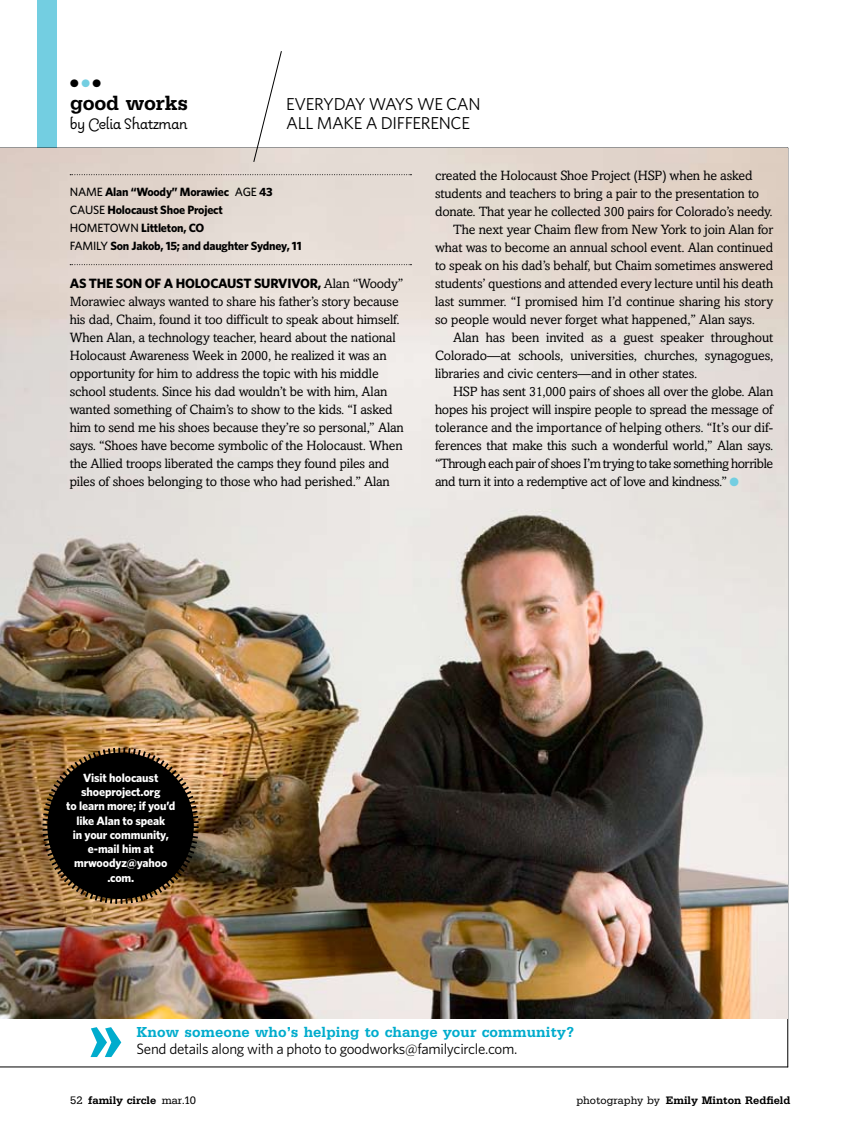
<style>
.page{position:relative;width:851px;height:1134px;background:#fff}
.page>*{position:absolute;margin:0;border:0;box-sizing:border-box;transform-origin:0 0}
.t1{font:500 21px "Serifa BEFOP";letter-spacing:-.01em;color:#000}
.t2{font:18px "Pauline";color:#000}
.t3{font:17.25px/19.5px "Whitney";letter-spacing:-.02em;color:#000}
.t4{font:15px "Whitney";letter-spacing:-.02em;color:#000}
.t5{font:500 15px "Serifa BEFOP";letter-spacing:.01em;color:#00accd}
.t6{font:13.5px/18px "Amasis MT Std";letter-spacing:-.015em;color:#000}
.t7{font:13.5px "Amasis MT Std";letter-spacing:-.04em;color:#000}
.t8{font:700 13.5px "Whitney";letter-spacing:-.015em;color:#000}
.t9{font:700 12px/18px "Whitney";letter-spacing:-.015em;color:#000}
.t10{font:700 12px/14.2px "Whitney";letter-spacing:-.01em;color:#fff;text-align:center}
.t11{font:500 11.25px "Serifa BEFOP";color:#000}
.t12{font:10.8px "Zapf Dingbats Std";color:#000}
.s1{color:#73cee1}
.s2{font-weight:500}
.s3{font-family:"Amasis MT Std";font-weight:400}
.s4{font-weight:400}
</style>
<div class="page">
<div style="left:37px;top:0;width:20px;height:148px;background:#73cee1"></div>
<hr style="left:0;top:1067px;width:788px;height:1px;background:#000">
<hr style="left:787px;top:148px;width:1px;height:919px;background:#000">
<img style="left:0;top:148px;width:787px;height:870px">
<img style="left:41px;top:746px;width:159px;height:160px">
<div style="left:47px;top:753px;width:147px;height:146px;background:#000;border-radius:73px"></div>
<svg style="left:90px;top:1027px;width:31px;height:30px"></svg>
<svg style="left:253px;top:51px;width:29px;height:112px"></svg>
<svg style="left:70px;top:264px;width:341px;height:1px"></svg>
<svg style="left:70px;top:174px;width:341px;height:1px"></svg>
<p class="t12" style="left:70px;top:78px;width:32px">● <span class="s1">●</span> ●</p>
<h2 class="t2" style="left:70px;top:113px;width:119px">by Celia Shatzman</h2>
<h1 class="t1" style="left:70px;top:91px;width:119px">good works</h1>
<p class="t3" style="left:286px;top:94px;width:196px">everyday ways we can all make a difference</p>
<p class="t9" style="left:70px;top:183px;width:233px"><span class="s2">NAME</span> Alan “Woody” Morawiec <span class="s2">AGE</span> 43<br><span class="s2">CAUSE</span> Holocaust Shoe Project<br><span class="s2">HOMETOWN</span> Littleton, CO<br><span class="s2">FAMILY</span> Son Jakob, 15; and daughter Sydney, 11</p>
<p class="t8" style="left:70px;top:274px;width:335px">As the son of a Holocaust survivor, <span class="s3">Alan “Woody”</span></p>
<p class="t6" style="left:70px;top:293px;width:335px">Morawiec always wanted to share his father’s story because his dad, Chaim, found it too difficult to speak about himself.<br>When Alan, a technology teacher, heard about the national Holocaust Awareness Week in 2000, he realized it was an opportunity for him to address the topic with his middle school students. Since his dad wouldn’t be with him, Alan wanted something of Chaim’s to show to the kids. “I asked him to send me his shoes because they’re so personal,” Alan says. “Shoes have become symbolic of the Holocaust. When the Allied troops liberated the camps they found piles and piles of shoes belonging to those who had perished.” Alan</p>
<p class="t6" style="left:435px;top:167px;width:319px">created the Holocaust Shoe Project (HSP) when he asked</p>
<p class="t6" style="left:435px;top:185px;width:325px">students and teachers to bring a pair to the presentation to</p>
<p class="t6" style="left:435px;top:203px;width:339px">donate. That year he collected 300 pairs for Colorado’s needy.</p>
<p class="t6" style="left:453px;top:221px;width:322px">The next year Chaim flew from New York to join Alan for</p>
<p class="t6" style="left:435px;top:239px;width:340px">what was to become an annual school event. Alan continued</p>
<p class="t6" style="left:435px;top:257px;width:340px">to speak on his dad’s behalf, but Chaim sometimes answered</p>
<p class="t6" style="left:435px;top:275px;width:340px">students’ questions and attended every lecture until his death</p>
<p class="t6" style="left:435px;top:293px;width:340px">last summer. “I promised him I’d continue sharing his story</p>
<p class="t6" style="left:435px;top:311px;width:321px">so people would never forget what happened,” Alan says.</p>
<p class="t6" style="left:453px;top:329px;width:322px">Alan has been invited as a guest speaker throughout</p>
<p class="t6" style="left:435px;top:347px;width:340px">Colorado—at schools, universities, churches, synagogues,</p>
<p class="t6" style="left:435px;top:365px;width:264px">libraries and civic centers—and in other states.</p>
<p class="t6" style="left:453px;top:383px;width:322px">HSP has sent 31,000 pairs of shoes all over the globe. Alan</p>
<p class="t6" style="left:435px;top:401px;width:339px">hopes his project will inspire people to spread the message of</p>
<p class="t6" style="left:435px;top:418px;width:340px">tolerance and the importance of helping others. “It’s our dif-</p>
<p class="t6" style="left:435px;top:436px;width:340px">ferences that make this such a wonderful world,” Alan says.</p>
<p class="t7" style="left:435px;top:455px;width:340px">“Through each pair of shoes I’m trying to take something horrible</p>
<p class="t6" style="left:435px;top:472px;width:305px">and turn it into a redemptive act of love and kindness.” <span class="s1">●</span></p>
<p class="t10" style="left:66px;top:770px;width:110px">Visit holocaust shoeproject.org<br>to learn more; if you’d like Alan to speak<br>in your community, e-mail him at mrwoodyz@yahoo .com.</p>
<p class="t5" style="left:136px;top:1024px;width:439px">Know someone who’s helping to change your community?</p>
<p class="t4" style="left:136px;top:1039px;width:382px">Send details along with a photo to goodworks@familycircle.com.</p>
<p class="t11" style="left:70px;top:1094px;width:127px"><span class="s4">52</span> family circle <span class="s4">mar.10</span></p>
<p class="t11" style="left:576px;top:1094px;width:215px"><span class="s4">photography by</span> Emily Minton Redfield</p>
</div>
